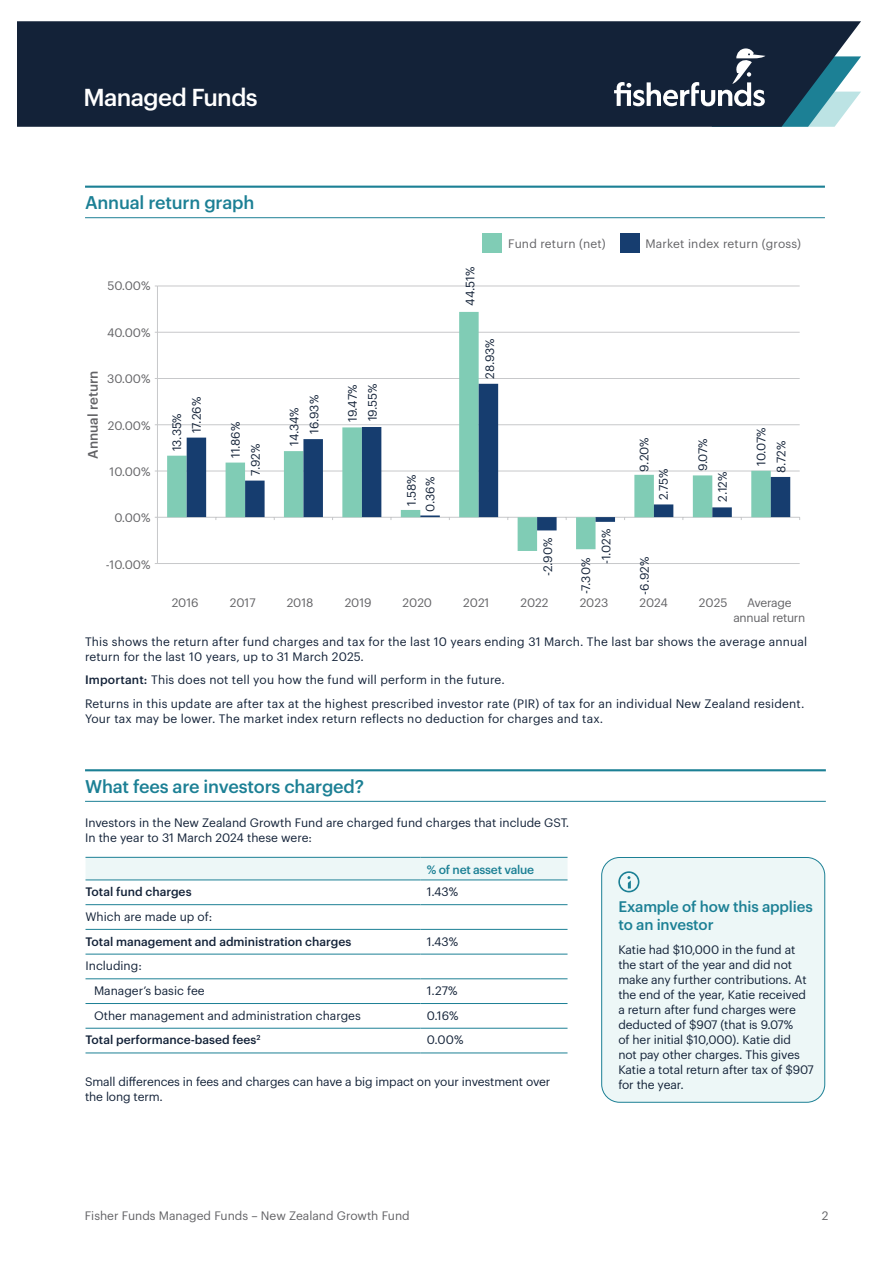
<style>
.page{position:relative;width:893px;height:1263px;background:#fff}
.page>*{position:absolute;margin:0;border:0;box-sizing:border-box;transform-origin:0 0}
.t1{font:500 24px "Graphik";letter-spacing:-.025em;color:#fff}
.Subheader_12pt_-_lined{font:500 18px "Graphik";letter-spacing:-.01em;color:#1c8095}
.Subheader_10pt{font:500 15px/18px "Graphik";letter-spacing:-.01em;color:#1c8095}
._2019_-_Body_Text{font:500 13.5px "Graphik";color:#636366}
.Body_8pt{font:12px/15px "Graphik";color:#132238}
.Body_8pt-2{font:12px "Graphik";color:#636366}
.Body_8pt-3{font:500 12px "Graphik";color:#132238}
.Body_8pt-4{font:12px/14.4px "Graphik";letter-spacing:-.02em;color:#636366;text-align:center}
.Body_8pt-5{font:500 12px "Graphik";letter-spacing:-.02em;color:#1c8095}
.s1{font-weight:500}
</style>
<div class="page">
<div style="left:17px;top:21px;width:844px;height:106px;background:#132238"></div>
<svg style="left:614px;top:48px;width:247px;height:79px;background:#405667"></svg>
<hr style="left:85px;top:186px;width:740px;height:2px;background:#1c8095">
<hr style="left:85px;top:217px;width:740px;height:1px;background:#1c8095">
<hr style="left:85px;top:769px;width:741px;height:2px;background:#1c8095">
<hr style="left:85px;top:801px;width:741px;height:1px;background:#1c8095">
<div style="left:86px;top:858px;width:481px;height:22px;background:#edf7f7"></div>
<hr style="left:86px;top:857px;width:334px;height:1px;background:#1c8095">
<hr style="left:86px;top:880px;width:334px;height:1px;background:#1c8095">
<hr style="left:86px;top:904px;width:334px;height:1px;background:#1c8095">
<hr style="left:86px;top:929px;width:334px;height:1px;background:#1c8095">
<hr style="left:86px;top:954px;width:334px;height:1px;background:#1c8095">
<hr style="left:86px;top:978px;width:334px;height:1px;background:#1c8095">
<hr style="left:86px;top:1003px;width:334px;height:1px;background:#1c8095">
<hr style="left:86px;top:1028px;width:334px;height:1px;background:#1c8095">
<hr style="left:86px;top:1053px;width:334px;height:1px;background:#1c8095">
<hr style="left:420px;top:857px;width:147px;height:1px;background:#1c8095">
<hr style="left:420px;top:880px;width:147px;height:1px;background:#1c8095">
<hr style="left:420px;top:904px;width:147px;height:1px;background:#1c8095">
<hr style="left:420px;top:929px;width:147px;height:1px;background:#1c8095">
<hr style="left:420px;top:954px;width:147px;height:1px;background:#1c8095">
<hr style="left:420px;top:978px;width:147px;height:1px;background:#1c8095">
<hr style="left:420px;top:1003px;width:147px;height:1px;background:#1c8095">
<hr style="left:420px;top:1028px;width:147px;height:1px;background:#1c8095">
<hr style="left:420px;top:1053px;width:147px;height:1px;background:#1c8095">
<div style="left:482px;top:233px;width:20px;height:20px;background:#80ccb5"></div>
<div style="left:620px;top:233px;width:19px;height:20px;background:#163d6f"></div>
<div style="left:602px;top:857px;width:223px;height:245px;background:#edf7f7;border-radius:18px"></div>
<div style="left:601px;top:857px;width:224px;height:245px;border:1px solid #1c8095;border-radius:18px"></div>
<svg style="left:618px;top:871px;width:21px;height:21px"></svg>
<hr style="left:157px;top:563px;width:643px;height:1px;background:#c7c8ca">
<hr style="left:157px;top:471px;width:643px;height:1px;background:#c7c8ca">
<hr style="left:157px;top:424px;width:643px;height:1px;background:#c7c8ca">
<hr style="left:157px;top:378px;width:643px;height:1px;background:#c7c8ca">
<hr style="left:157px;top:332px;width:643px;height:1px;background:#c7c8ca">
<hr style="left:157px;top:286px;width:643px;height:1px;background:#c7c8ca">
<hr style="left:157px;top:286px;width:1px;height:277px;background:#c7c8ca">
<hr style="left:157px;top:517px;width:643px;height:1px;background:#c7c8ca">
<svg style="left:167px;top:312px;width:604px;height:239px"></svg>
<svg style="left:187px;top:384px;width:603px;height:146px"></svg>
<h1 class="t1" style="left:83px;top:79px;width:176px">Managed Funds</h1>
<p class="Subheader_12pt_-_lined" style="left:85px;top:189px;width:171px">Annual return graph</p>
<p class="_2019_-_Body_Text" style="left:83px;top:459px;width:90px;rotate:-90deg">Annual return</p>
<p class="Body_8pt-2" style="left:107px;top:277px;width:45px">50.00%</p>
<p class="Body_8pt-2" style="left:107px;top:323px;width:45px">40.00%</p>
<p class="Body_8pt-2" style="left:107px;top:370px;width:45px">30.00%</p>
<p class="Body_8pt-2" style="left:108px;top:416px;width:44px">20.00%</p>
<p class="Body_8pt-2" style="left:110px;top:462px;width:42px">10.00%</p>
<p class="Body_8pt-2" style="left:114px;top:509px;width:38px">0.00%</p>
<p class="Body_8pt-2" style="left:106px;top:555px;width:46px">-10.00%</p>
<p class="Body_8pt" style="left:168px;top:451px;width:40px;rotate:-90deg">13.35%</p>
<p class="Body_8pt" style="left:188px;top:433px;width:38px;rotate:-90deg">17.26%</p>
<p class="Body_8pt" style="left:227px;top:458px;width:38px;rotate:-90deg">11.86%</p>
<p class="Body_8pt" style="left:247px;top:475px;width:33px;rotate:-90deg">7.92%</p>
<p class="Body_8pt" style="left:286px;top:446px;width:40px;rotate:-90deg">14.34%</p>
<p class="Body_8pt" style="left:306px;top:434px;width:40px;rotate:-90deg">16.93%</p>
<p class="Body_8pt" style="left:344px;top:422px;width:39px;rotate:-90deg">19.47%</p>
<p class="Body_8pt" style="left:364px;top:421px;width:39px;rotate:-90deg">19.55%</p>
<p class="Body_8pt" style="left:403px;top:505px;width:33px;rotate:-90deg">1.58%</p>
<p class="Body_8pt" style="left:422px;top:511px;width:36px;rotate:-90deg">0.36%</p>
<p class="Body_8pt" style="left:462px;top:306px;width:41px;rotate:-90deg">44.51%</p>
<p class="Body_8pt" style="left:481px;top:378px;width:42px;rotate:-90deg">28.93%</p>
<p class="Body_8pt-2" style="left:508px;top:235px;width:99px">Fund return (net)</p>
<p class="Body_8pt-2" style="left:645px;top:235px;width:157px">Market index return (gross)</p>
<p class="Body_8pt" style="left:539px;top:576px;width:40px;rotate:-90deg">-2.90%</p>
<p class="Body_8pt" style="left:577px;top:594px;width:38px;rotate:-90deg">-7.30%</p>
<p class="Body_8pt" style="left:598px;top:564px;width:37px;rotate:-90deg">-1.02%</p>
<p class="Body_8pt" style="left:636px;top:472px;width:36px;rotate:-90deg">9.20%</p>
<p class="Body_8pt" style="left:655px;top:500px;width:33px;rotate:-90deg">2.75%</p>
<p class="Body_8pt" style="left:636px;top:595px;width:39px;rotate:-90deg">-6.92%</p>
<p class="Body_8pt" style="left:694px;top:471px;width:34px;rotate:-90deg">9.07%</p>
<p class="Body_8pt" style="left:714px;top:501px;width:31px;rotate:-90deg">2.12%</p>
<p class="Body_8pt" style="left:753px;top:466px;width:40px;rotate:-90deg">10.07%</p>
<p class="Body_8pt" style="left:773px;top:472px;width:33px;rotate:-90deg">8.72%</p>
<p class="Body_8pt-2" style="left:172px;top:594px;width:28px">2016</p>
<p class="Body_8pt-2" style="left:230px;top:594px;width:27px">2017</p>
<p class="Body_8pt-2" style="left:287px;top:594px;width:28px">2018</p>
<p class="Body_8pt-2" style="left:345px;top:594px;width:28px">2019</p>
<p class="Body_8pt-2" style="left:403px;top:594px;width:31px">2020</p>
<p class="Body_8pt-2" style="left:463px;top:594px;width:28px">2021</p>
<p class="Body_8pt-2" style="left:520px;top:594px;width:30px">2022</p>
<p class="Body_8pt-2" style="left:580px;top:594px;width:30px">2023</p>
<p class="Body_8pt-2" style="left:639px;top:594px;width:30px">2024</p>
<p class="Body_8pt-2" style="left:699px;top:594px;width:30px">2025</p>
<p class="Body_8pt-4" style="left:733px;top:595px;width:74px">Average annual return</p>
<p class="Body_8pt" style="left:85px;top:633px;width:723px">This shows the return after fund charges and tax for the last 10 years ending 31 March. The last bar shows the average annual return for the last 10 years, up to 31 March 2025.</p>
<p class="Body_8pt" style="left:85px;top:671px;width:421px"><span class="s1">Important:</span> This does not tell you how the fund will perform in the future.</p>
<p class="Body_8pt" style="left:85px;top:695px;width:721px">Returns in this update are after tax at the highest prescribed investor rate (PIR) of tax for an individual New Zealand resident.<br>Your tax may be lower. The market index return reflects no deduction for charges and tax.</p>
<p class="Subheader_12pt_-_lined" style="left:85px;top:772px;width:280px">What fees are investors charged?</p>
<p class="Body_8pt" style="left:85px;top:814px;width:486px">Investors in the New Zealand Growth Fund are charged fund charges that include GST.<br>In the year to 31 March 2024 these were:</p>
<p class="Body_8pt-5" style="left:427px;top:860px;width:109px">% of net asset value</p>
<p class="Body_8pt-3" style="left:86px;top:883px;width:108px">Total fund charges</p>
<p class="Body_8pt" style="left:427px;top:883px;width:33px">1.43%</p>
<p class="Body_8pt" style="left:86px;top:908px;width:128px">Which are made up of:</p>
<p class="Body_8pt-3" style="left:86px;top:932px;width:267px">Total management and administration charges</p>
<p class="Body_8pt" style="left:427px;top:933px;width:33px">1.43%</p>
<p class="Body_8pt" style="left:86px;top:957px;width:58px">Including:</p>
<p class="Body_8pt" style="left:94px;top:982px;width:112px">Manager’s basic fee</p>
<p class="Body_8pt" style="left:427px;top:982px;width:32px">1.27%</p>
<p class="Body_8pt" style="left:94px;top:1007px;width:268px">Other management and administration charges</p>
<p class="Body_8pt" style="left:427px;top:1007px;width:33px">0.16%</p>
<p class="Body_8pt-3" style="left:86px;top:1031px;width:177px">Total performance-based fees<sup>2</sup></p>
<p class="Body_8pt" style="left:427px;top:1031px;width:38px">0.00%</p>
<p class="Body_8pt" style="left:85px;top:1073px;width:467px">Small differences in fees and charges can have a big impact on your investment over the long term.</p>
<p class="Subheader_10pt" style="left:618px;top:896px;width:196px">Example of how this applies to an investor</p>
<p class="Body_8pt" style="left:618px;top:941px;width:197px">Katie had $10,000 in the fund at the start of the year and did not make any further contributions. At the end of the year, Katie received a return after fund charges were deducted of $907 (that is 9.07%<br>of her initial $10,000). Katie did<br>not pay other charges. This gives<br>Katie a total return after tax of $907 for the year.</p>
<p class="Body_8pt-2" style="left:85px;top:1207px;width:326px">Fisher Funds Managed Funds – New Zealand Growth Fund</p>
<p class="Body_8pt-2" style="left:822px;top:1207px;width:8px">2</p>
</div>
